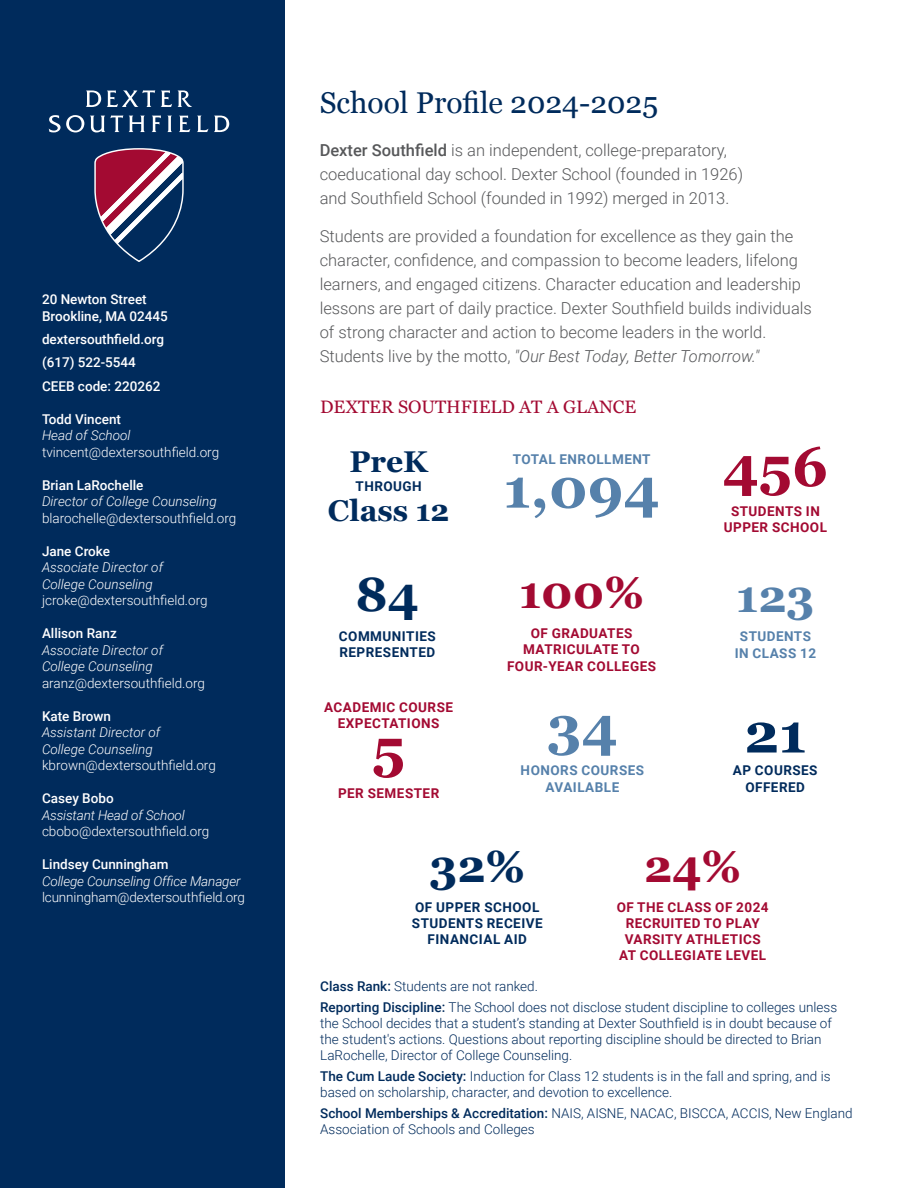
<style>
.page{position:relative;width:918px;height:1188px;background:#fff}
.page>*{position:absolute;margin:0;border:0;box-sizing:border-box;transform-origin:0 0}
.t1{font:700 55.5px "Georgia";color:#5681ab}
.t2{font:700 55.5px "Georgia";color:#a30a32}
.t3{font:700 55.5px "Georgia";color:#002b5c}
.t4{font:700 48px "Georgia";color:#002b5c}
.t5{font:700 45px "Georgia";color:#a30a32}
.t6{font:700 45px "Georgia";color:#002b5c}
.t7{font:700 45px "Georgia";color:#5681ab}
.t8{font:30px "Georgia";color:#002b5c}
.t9{font:700 30px "Georgia";color:#002b5c}
.t10{font:18px "Georgia";color:#a30a32}
.t11{font:300 16.5px/24px "Roboto";color:#57585a}
.t12{font:300 13.5px/16.2px "Roboto";color:#002b5c}
.t13{font:300 13.5px/16.5px "Roboto";color:#fff}
.t14{font:italic 300 13.5px "Roboto";color:#fff}
.t15{font:700 13.5px/16.2px "Roboto";letter-spacing:.035em;color:#a30a32;text-align:center}
.t16{font:500 13.5px "Roboto";color:#fff}
.t17{font:700 13.5px/16.2px "Roboto";letter-spacing:.035em;color:#002b5c;text-align:center}
.t18{font:700 13.5px/16.2px "Roboto";letter-spacing:.035em;color:#5681ab;text-align:center}
.s1{font-style:italic}
.s2{font-weight:500}
</style>
<div class="page">
<div style="left:0;top:0;width:284px;height:1188px;background:#002b5c"></div>
<svg style="left:94px;top:148px;width:90px;height:114px"></svg>
<svg style="left:86px;top:91px;width:15px;height:16px"></svg>
<svg style="left:107px;top:90px;width:48px;height:17px"></svg>
<svg style="left:161px;top:90px;width:11px;height:17px"></svg>
<svg style="left:178px;top:91px;width:14px;height:16px"></svg>
<svg style="left:49px;top:115px;width:35px;height:17px"></svg>
<svg style="left:90px;top:115px;width:33px;height:17px"></svg>
<svg style="left:129px;top:116px;width:16px;height:16px"></svg>
<svg style="left:152px;top:115px;width:9px;height:17px"></svg>
<svg style="left:167px;top:116px;width:5px;height:16px"></svg>
<svg style="left:179px;top:115px;width:11px;height:17px"></svg>
<svg style="left:197px;top:116px;width:11px;height:16px"></svg>
<svg style="left:214px;top:116px;width:15px;height:16px"></svg>
<p class="t16" style="left:42px;top:290px;width:106px">20 Newton Street</p>
<p class="t16" style="left:42px;top:307px;width:127px">Brookline, MA 02445</p>
<p class="t16" style="left:42px;top:330px;width:124px">dextersouthfield.org</p>
<p class="t16" style="left:42px;top:353px;width:95px">(617) 522-5544</p>
<p class="t16" style="left:42px;top:376px;width:120px">CEEB code: 220262</p>
<p class="t16" style="left:42px;top:409px;width:81px">Todd Vincent</p>
<p class="t14" style="left:42px;top:426px;width:90px">Head of School</p>
<p class="t13" style="left:42px;top:443px;width:179px">tvincent@dextersouthfield.org</p>
<p class="t16" style="left:42px;top:475px;width:103px">Brian LaRochelle</p>
<p class="t14" style="left:42px;top:492px;width:176px">Director of College Counseling</p>
<p class="t13" style="left:42px;top:509px;width:196px">blarochelle@dextersouthfield.org</p>
<p class="t16" style="left:42px;top:541px;width:70px">Jane Croke</p>
<p class="t14" style="left:42px;top:558px;width:123px">Associate Director of</p>
<p class="t14" style="left:42px;top:574px;width:112px">College Counseling</p>
<p class="t13" style="left:42px;top:592px;width:167px">jcroke@dextersouthfield.org</p>
<p class="t16" style="left:42px;top:624px;width:76px">Allison Ranz</p>
<p class="t14" style="left:42px;top:640px;width:123px">Associate Director of</p>
<p class="t14" style="left:42px;top:657px;width:112px">College Counseling</p>
<p class="t13" style="left:42px;top:674px;width:164px">aranz@dextersouthfield.org</p>
<p class="t16" style="left:42px;top:706px;width:71px">Kate Brown</p>
<p class="t14" style="left:42px;top:723px;width:120px">Assistant Director of</p>
<p class="t14" style="left:42px;top:739px;width:112px">College Counseling</p>
<p class="t13" style="left:42px;top:757px;width:175px">kbrown@dextersouthfield.org</p>
<p class="t16" style="left:42px;top:789px;width:73px">Casey Bobo</p>
<p class="t14" style="left:42px;top:805px;width:144px">Assistant Head of School</p>
<p class="t13" style="left:42px;top:823px;width:169px">cbobo@dextersouthfield.org</p>
<p class="t16" style="left:42px;top:855px;width:128px">Lindsey Cunningham</p>
<p class="t13" style="left:42px;top:872px;width:204px"><span class="s1">College Counseling Office Manager </span>lcunningham@dextersouthfield.org</p>
<p class="t8" style="left:320px;top:81px;width:340px">School Profile 2024-2025</p>
<p class="t11" style="left:320px;top:138px;width:425px"><span class="s2">Dexter Southfield</span> is an independent, college-preparatory, coeducational day school. Dexter School (founded in 1926) and Southfield School (founded in 1992) merged in 2013.</p>
<p class="t11" style="left:320px;top:223px;width:494px">Students are provided a foundation for excellence as they gain the character, confidence, and compassion to become leaders, lifelong learners, and engaged citizens. Character education and leadership lessons are part of daily practice. Dexter Southfield builds individuals of strong character and action to become leaders in the world.<br>Students live by the motto, <span class="s1">"Our Best Today, Better Tomorrow."</span></p>
<p class="t10" style="left:320px;top:393px;width:318px">DEXTER SOUTHFIELD AT A GLANCE</p>
<p class="t9" style="left:350px;top:439px;width:80px">PreK</p>
<p class="t17" style="left:356px;top:478px;width:68px">THROUGH</p>
<p class="t9" style="left:328px;top:488px;width:123px">Class 12</p>
<p class="t4" style="left:356px;top:558px;width:65px">84</p>
<p class="t17" style="left:339px;top:627px;width:98px;text-align:left">COMMUNITIES<br>REPRESENTED</p>
<p class="t15" style="left:324px;top:699px;width:130px">ACADEMIC COURSE<br>EXPECTATIONS</p>
<p class="t2" style="left:372px;top:707px;width:35px">5</p>
<p class="t15" style="left:338px;top:784px;width:103px">PER SEMESTER</p>
<p class="t18" style="left:513px;top:451px;width:139px">TOTAL ENROLLMENT</p>
<p class="t1" style="left:503px;top:447px;width:158px">1,094</p>
<p class="t5" style="left:519px;top:559px;width:126px">100%</p>
<p class="t15" style="left:507px;top:625px;width:151px">OF GRADUATES<br>MATRICULATE TO<br>FOUR-YEAR COLLEGES</p>
<p class="t1" style="left:547px;top:685px;width:72px">34</p>
<p class="t18" style="left:521px;top:762px;width:125px">HONORS COURSES<br>AVAILABLE</p>
<p class="t2" style="left:723px;top:425px;width:107px">456</p>
<p class="t15" style="left:724px;top:502px;width:105px">STUDENTS IN<br>UPPER SCHOOL</p>
<p class="t7" style="left:736px;top:562px;width:80px">123</p>
<p class="t18" style="left:735px;top:628px;width:83px">STUDENTS<br>IN CLASS 12</p>
<p class="t3" style="left:744px;top:691px;width:63px">21</p>
<p class="t17" style="left:733px;top:762px;width:86px">AP COURSES<br>OFFERED</p>
<p class="t6" style="left:429px;top:833px;width:97px">32%</p>
<p class="t17" style="left:412px;top:898px;width:132px">OF UPPER SCHOOL<br>STUDENTS RECEIVE<br>FINANCIAL AID</p>
<p class="t5" style="left:644px;top:833px;width:98px">24%</p>
<p class="t15" style="left:617px;top:898px;width:154px">OF THE CLASS OF 2024<br>RECRUITED TO PLAY<br>VARSITY ATHLETICS<br>AT COLLEGIATE LEVEL</p>
<p class="t12" style="left:320px;top:978px;width:219px"><span class="s2">Class Rank:</span> Students are not ranked.</p>
<p class="t12" style="left:320px;top:998px;width:519px"><span class="s2">Reporting Discipline:</span> The School does not disclose student discipline to colleges unless the School decides that a student’s standing at Dexter Southfield is in doubt because of the student's actions. Questions about reporting discipline should be directed to Brian LaRochelle, Director of College Counseling.</p>
<p class="t12" style="left:320px;top:1068px;width:512px"><span class="s2">The Cum Laude Society:</span> Induction for Class 12 students is in the fall and spring, and is based on scholarship, character, and devotion to excellence.</p>
<p class="t12" style="left:320px;top:1105px;width:534px"><span class="s2">School Memberships &amp; Accreditation:</span> NAIS, AISNE, NACAC, BISCCA, ACCIS, New England<br>Association of Schools and Colleges</p>
</div>
